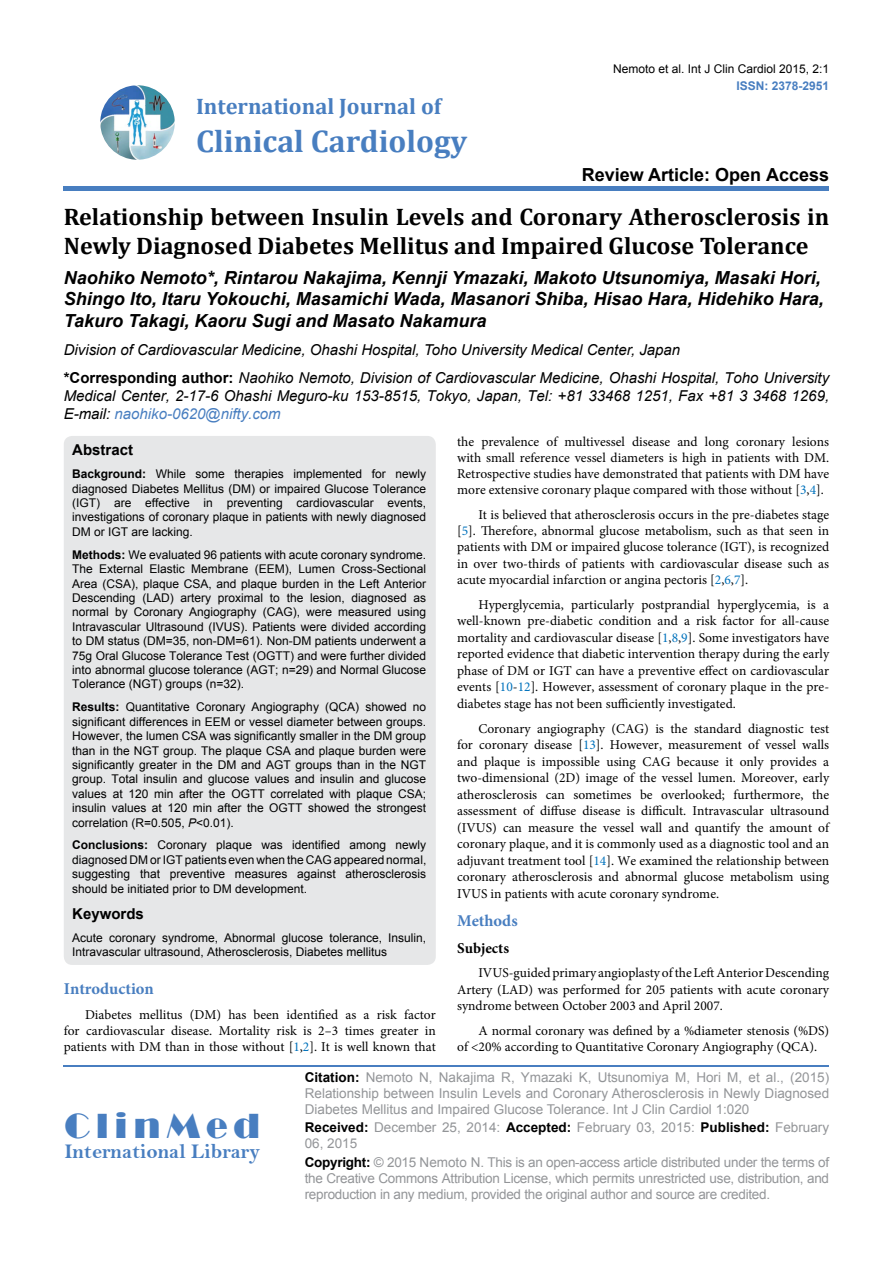
<style>
.page{position:relative;width:893px;height:1263px;background:#fff}
.page>*{position:absolute;margin:0;border:0;box-sizing:border-box;transform-origin:0 0}
.t1{font:36px "Broadway";letter-spacing:.16em;color:#487ec0}
.t2{font:700 31.5px "Cambria";color:#487ec0}
.t3{font:700 24px/28.8px "Cambria";color:#000}
.t4{font:700 22.5px "Cambria";color:#487ec0}
.t5{font:21px "Bell MT Bold";color:#487ec0}
.t6{font:italic 700 18px/21.6px "Arial";color:#000}
.t7{font:700 18px "Arial";color:#000}
.t8{font:700 16.5px "Minion Pro";color:#487ec0}
.t9{font:italic 15px/27.9px "Arial";color:#000}
.t10{font:700 15px "Arial";color:#000}
.t11{font:700 15px "Minion Pro";color:#000}
.t12{font:13.5px/16.5px "Minion Pro";color:#000;text-align:justify}
.t13{font:13.5px/16.2px "Arial";color:#939598;text-align:justify}
.t14{font:12px/14.4px "Arial";color:#000;text-align:justify}
.t15{font:700 12px "Arial";color:#487ec0}
.s1{font-weight:700;font-style:normal}
.s2{color:#487ec0}
.s3{color:#0072bc}
.s4{font-weight:700}
.s5{font-style:italic}
.s6{font-weight:700;color:#000}
</style>
<div class="page">
<img style="left:100px;top:85px;width:75px;height:75px;border-radius:37px">
<div style="left:64px;top:186px;width:765px;height:5px;background:#487ec0"></div>
<hr style="left:64px;top:1065px;width:765px;height:2px;background:#487ec0">
<div style="left:64px;top:436px;width:372px;height:529px;background:#e6e7e8;border-radius:9px"></div>
<h3 class="t4" style="left:196px;top:91px;width:247px">International Journal of</h3>
<h2 class="t2" style="left:196px;top:119px;width:273px">Clinical Cardiology</h2>
<p class="t14" style="left:613px;top:61px;width:218px">Nemoto et al. Int J Clin Cardiol 2015, 2:1</p>
<p class="t15" style="left:736px;top:78px;width:94px">ISSN: 2378-2951</p>
<h3 class="t7" style="left:582px;top:163px;width:249px">Review Article: Open Access</h3>
<h3 class="t3" style="left:64px;top:202px;width:767px">Relationship between Insulin Levels and Coronary Atherosclerosis in<br>Newly Diagnosed Diabetes Mellitus and Impaired Glucose Tolerance</h3>
<h3 class="t6" style="left:64px;top:267px;width:761px">Naohiko Nemoto*, Rintarou Nakajima, Kennji Ymazaki, Makoto Utsunomiya, Masaki Hori,<br>Shingo Ito, Itaru Yokouchi, Masamichi Wada, Masanori Shiba, Hisao Hara, Hidehiko Hara,<br>Takuro Takagi, Kaoru Sugi and Masato Nakamura</h3>
<p class="t9" style="left:64px;top:336px;width:767px">Division of Cardiovascular Medicine, Ohashi Hospital, Toho University Medical Center, Japan<br><span class="s1">*Corresponding author:</span> Naohiko Nemoto, Division of Cardiovascular Medicine, Ohashi Hospital, Toho University</p>
<p class="t9" style="left:64px;top:387px;width:767px;line-height:18px">Medical Center, 2-17-6 Ohashi Meguro-ku 153-8515, Tokyo, Japan, Tel: +81 33468 1251, Fax +81 3 3468 1269,<br>E-mail: <span class="s2">naohiko-0620@nifty.com</span></p>
<p class="t12" style="left:457px;top:433px;width:374px">the prevalence of multivessel disease and long coronary lesions with small reference vessel diameters is high in patients with DM.<br>Retrospective studies have demonstrated that patients with DM have more extensive coronary plaque compared with those without [<span class="s3">3</span>,<span class="s3">4</span>].</p>
<p class="t12" style="left:457px;top:507px;width:374px;text-indent:21px">It is believed that atherosclerosis occurs in the pre-diabetes stage [<span class="s3">5</span>]. Therefore, abnormal glucose metabolism, such as that seen in patients with DM or impaired glucose tolerance (IGT), is recognized in over two-thirds of patients with cardiovascular disease such as acute myocardial infarction or angina pectoris [<span class="s3">2</span>,<span class="s3">6</span>,<span class="s3">7</span>].</p>
<p class="t12" style="left:457px;top:596px;width:374px;text-indent:21px">Hyperglycemia, particularly postprandial hyperglycemia, is a well-known pre-diabetic condition and a risk factor for all-cause mortality and cardiovascular disease [<span class="s3">1</span>,<span class="s3">8</span>,<span class="s3">9</span>]. Some investigators have reported evidence that diabetic intervention therapy during the early phase of DM or IGT can have a preventive effect on cardiovascular events [<span class="s3">10</span>-<span class="s3">12</span>]. However, assessment of coronary plaque in the pre&shy;diabetes stage has not been sufficiently investigated.</p>
<p class="t12" style="left:457px;top:720px;width:374px;text-indent:21px">Coronary angiography (CAG) is the standard diagnostic test for coronary disease [<span class="s3">13</span>]. However, measurement of vessel walls and plaque is impossible using CAG because it only provides a two-dimensional (2D) image of the vessel lumen. Moreover, early atherosclerosis can sometimes be overlooked; furthermore, the assessment of diffuse disease is difficult. Intravascular ultrasound (IVUS) can measure the vessel wall and quantify the amount of coronary plaque, and it is commonly used as a diagnostic tool and an adjuvant treatment tool [<span class="s3">14</span>]. We examined the relationship between coronary atherosclerosis and abnormal glucose metabolism using IVUS in patients with acute coronary syndrome.</p>
<p class="t8" style="left:457px;top:909px;width:62px">Methods</p>
<p class="t11" style="left:457px;top:937px;width:53px">Subjects</p>
<p class="t12" style="left:457px;top:965px;width:374px;text-indent:21px">IVUS-guided primary angioplasty of the Left Anterior Descending Artery (LAD) was performed for 205 patients with acute coronary syndrome between October 2003 and April 2007.</p>
<p class="t12" style="left:457px;top:1022px;width:374px;text-indent:21px">A normal coronary was defined by a %diameter stenosis (%DS) of &lt;20% according to Quantitative Coronary Angiography (QCA).</p>
<p class="t10" style="left:72px;top:440px;width:62px">Abstract</p>
<p class="t14" style="left:72px;top:467px;width:355px"><span class="s4">Background:</span> While some therapies implemented for newly diagnosed Diabetes Mellitus (DM) or impaired Glucose Tolerance (IGT) are effective in preventing cardiovascular events, investigations of coronary plaque in patients with newly diagnosed DM or IGT are lacking.</p>
<p class="t14" style="left:72px;top:547px;width:356px"><span class="s4">Methods:</span> We evaluated 96 patients with acute coronary syndrome.<br>The External Elastic Membrane (EEM), Lumen Cross-Sectional Area (CSA), plaque CSA, and plaque burden in the Left Anterior Descending (LAD) artery proximal to the lesion, diagnosed as normal by Coronary Angiography (CAG), were measured using Intravascular Ultrasound (IVUS). Patients were divided according to DM status (DM=35, non-DM=61). Non-DM patients underwent a 75g Oral Glucose Tolerance Test (OGTT) and were further divided into abnormal glucose tolerance (AGT; n=29) and Normal Glucose Tolerance (NGT) groups (n=32).</p>
<p class="t14" style="left:72px;top:700px;width:355px"><span class="s4">Results:</span> Quantitative Coronary Angiography (QCA) showed no significant differences in EEM or vessel diameter between groups.<br>However, the lumen CSA was significantly smaller in the DM group than in the NGT group. The plaque CSA and plaque burden were significantly greater in the DM and AGT groups than in the NGT group. Total insulin and glucose values and insulin and glucose values at 120 min after the OGTT correlated with plaque CSA; insulin values at 120 min after the OGTT showed the strongest correlation (R=0.505, <span class="s5">P</span>&lt;0.01).</p>
<p class="t14" style="left:72px;top:838px;width:356px"><span class="s4">Conclusions:</span> Coronary plaque was identified among newly diagnosed DM or IGT patients even when the CAG appeared normal, suggesting that preventive measures against atherosclerosis should be initiated prior to DM development.</p>
<p class="t10" style="left:72px;top:904px;width:73px">Keywords</p>
<p class="t14" style="left:72px;top:931px;width:355px">Acute coronary syndrome, Abnormal glucose tolerance, Insulin,<br>Intravascular ultrasound, Atherosclerosis, Diabetes mellitus</p>
<p class="t8" style="left:64px;top:977px;width:92px">Introduction</p>
<p class="t12" style="left:64px;top:1006px;width:374px;text-indent:21px">Diabetes mellitus (DM) has been identified as a risk factor for cardiovascular disease. Mortality risk is 2–3 times greater in patients with DM than in those without [<span class="s3">1</span>,<span class="s3">2</span>]. It is well known that</p>
<h1 class="t1" style="left:64px;top:1105px;width:197px">ClinMed</h1>
<h3 class="t5" style="left:64px;top:1139px;width:197px">International Library</h3>
<p class="t13" style="left:305px;top:1069px;width:526px"><span class="s6">Citation:</span> Nemoto N, Nakajima R, Ymazaki K, Utsunomiya M, Hori M, et al., (2015)<br>Relationship between Insulin Levels and Coronary Atherosclerosis in Newly Diagnosed Diabetes Mellitus and Impaired Glucose Tolerance. Int J Clin Cardiol 1:020</p>
<p class="t13" style="left:305px;top:1119px;width:526px"><span class="s6">Received:</span> December 25, 2014: <span class="s6">Accepted:</span> February 03, 2015: <span class="s6">Published:</span> February<br>06, 2015</p>
<p class="t13" style="left:305px;top:1154px;width:526px"><span class="s6">Copyright:</span> © 2015 Nemoto N. This is an open-access article distributed under the terms of the Creative Commons Attribution License, which permits unrestricted use, distribution, and reproduction in any medium, provided the original author and source are credited.</p>
</div>
